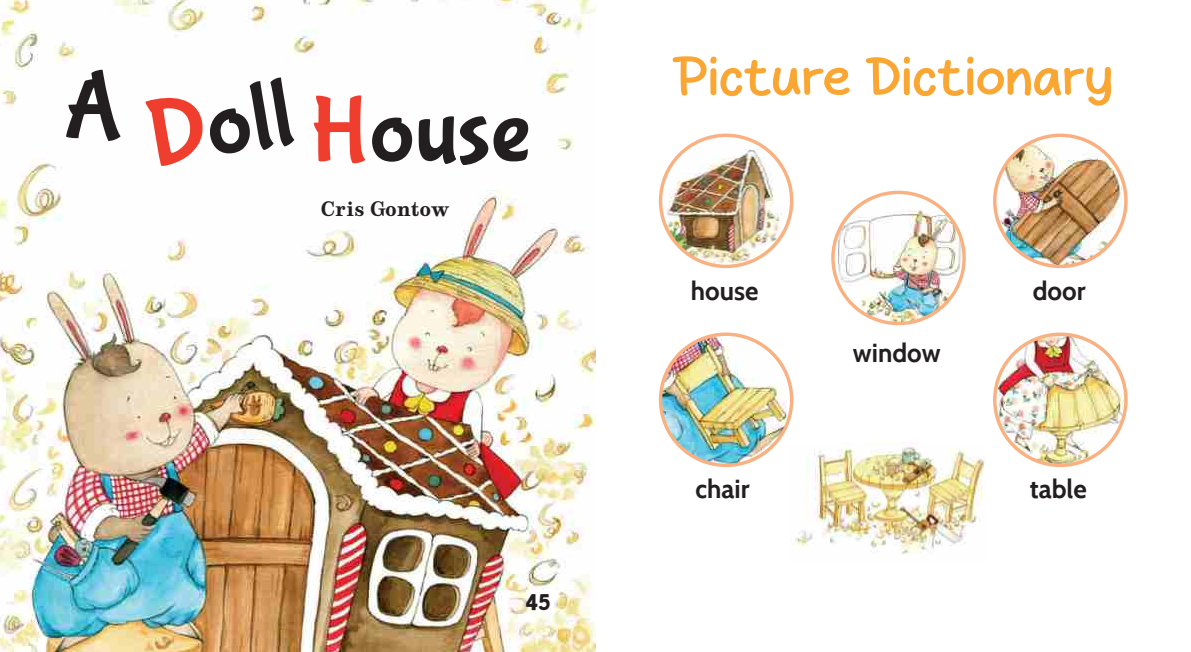
<style>
.page{position:relative;width:1191px;height:652px;background:#fff}
.page>*{position:absolute;margin:0;border:0;box-sizing:border-box;transform-origin:0 0}
.t1{font:94.3px "Bubblegum Sans";color:#231f20}
.t2{font:51px "Bond Story";color:#faa633;scale:1.15 1}
.t3{font:700 26px "Cabin";color:#231f20}
.t4{font:22px "Cat Comic";color:#231f20}
.t5{font:700 20px "Munson";color:#231f20}
.s1{color:#ef3e2e}
</style>
<div class="page">
<img style="left:0;top:0;width:595px;height:652px">
<img style="left:795px;top:442px;width:189px;height:112px">
<img style="left:833px;top:210px;width:131px;height:114px">
<div style="left:831px;top:191px;width:134px;height:134px;border:3px solid #f9b182;border-radius:50%"></div>
<img style="left:660px;top:135px;width:131px;height:131px;border-radius:66px">
<div style="left:659px;top:134px;width:134px;height:134px;border:3px solid #f9b182;border-radius:50%"></div>
<img style="left:994px;top:135px;width:131px;height:131px">
<div style="left:993px;top:134px;width:134px;height:134px;border:3px solid #f9af80;border-radius:50%"></div>
<img style="left:660px;top:334px;width:131px;height:131px;border-radius:66px">
<div style="left:659px;top:333px;width:134px;height:134px;border:3px solid #f9b182;border-radius:50%"></div>
<img style="left:994px;top:334px;width:132px;height:131px;border-radius:66px">
<div style="left:993px;top:333px;width:134px;height:134px;border:3px solid #f9b182;border-radius:50%"></div>
<h1 class="t1" style="left:64px;top:55px;width:60px">A</h1>
<h1 class="t1" style="left:139px;top:86px;width:148px;rotate:-10deg"><span class="s1">D</span>oll</h1>
<h1 class="t1" style="left:310px;top:79px;width:222px"><span class="s1">H</span>ouse</h1>
<p class="t5" style="left:321px;top:196px;width:130px">Cris Gontow</p>
<p class="t4" style="left:525px;top:593px;width:27px">45</p>
<h2 class="t2" style="left:672px;top:54px;width:384px">Picture Dictionary</h2>
<p class="t3" style="left:691px;top:275px;width:69px">house</p>
<p class="t3" style="left:1032px;top:275px;width:54px">door</p>
<p class="t3" style="left:853px;top:337px;width:89px">window</p>
<p class="t3" style="left:695px;top:473px;width:56px">chair</p>
<p class="t3" style="left:1030px;top:473px;width:58px">table</p>
</div>
